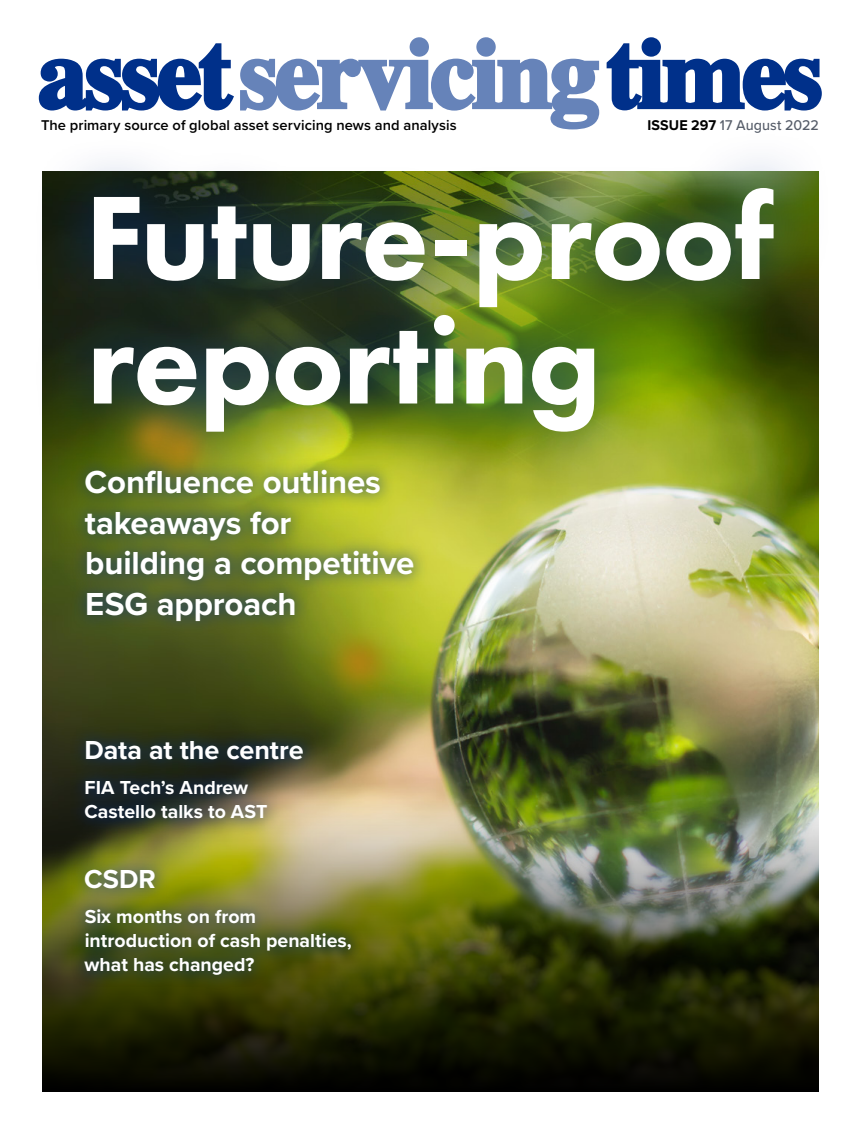
<style>
.page{position:relative;width:861px;height:1134px;background:#fff}
.page>*{position:absolute;margin:0;border:0;box-sizing:border-box;transform-origin:0 0}
.Headers{font:800 123px/124.5px "Futura PT";letter-spacing:-.01em;color:#fff}
.News_Headers__box{font:700 33px/40.5px "Proxima Nova";letter-spacing:-.005em;color:#fff}
.News_Headers__box-2{font:700 27px "Proxima Nova";letter-spacing:-.005em;color:#fff}
.News_Headers__box-3{font:700 19.5px/24px "Proxima Nova";color:#fff}
.t1{font:600 14.7px "Proxima Nova";letter-spacing:.005em;color:#000}
.t2{font:500 14.7px "Proxima Nova";letter-spacing:.005em;color:#565d69}
.s1{font-weight:700;color:#000}
</style>
<div class="page">
<img style="left:42px;top:491px;width:777px;height:310px">
<img style="left:42px;top:801px;width:777px;height:291px">
<div style="left:70px;top:454px;width:359px;height:182px;background:#00308a;opacity:.52"></div>
<div style="left:33px;top:130px;width:800px;height:361px;background:#00308a;opacity:.52"></div>
<div style="left:70px;top:726px;width:296px;height:265px;background:#00308a;opacity:.52"></div>
<svg style="left:39px;top:43px;width:195px;height:68px"></svg>
<svg style="left:240px;top:37px;width:359px;height:92px"></svg>
<svg style="left:607px;top:37px;width:215px;height:74px"></svg>
<p class="t1" style="left:41px;top:114px;width:417px">The primary source of global asset servicing news and analysis</p>
<p class="t2" style="left:647px;top:114px;width:173px"><span class="s1">ISSUE 297</span> 17 August 2022</p>
<p class="Headers" style="left:85px;top:174px;width:690px">Future-proof reporting</p>
<p class="News_Headers__box" style="left:84px;top:461px;width:332px">Confluence outlines takeaways for building a competitive<br>ESG approach</p>
<p class="News_Headers__box-2" style="left:84px;top:730px;width:221px">Data at the centre</p>
<p class="News_Headers__box-3" style="left:84px;top:775px;width:185px">FIA Tech’s Andrew<br>Castello talks to AST</p>
<p class="News_Headers__box-2" style="left:84px;top:859px;width:73px">CSDR</p>
<p class="News_Headers__box-3" style="left:85px;top:904px;width:269px">Six months on from introduction of cash penalties, what has changed?</p>
</div>
